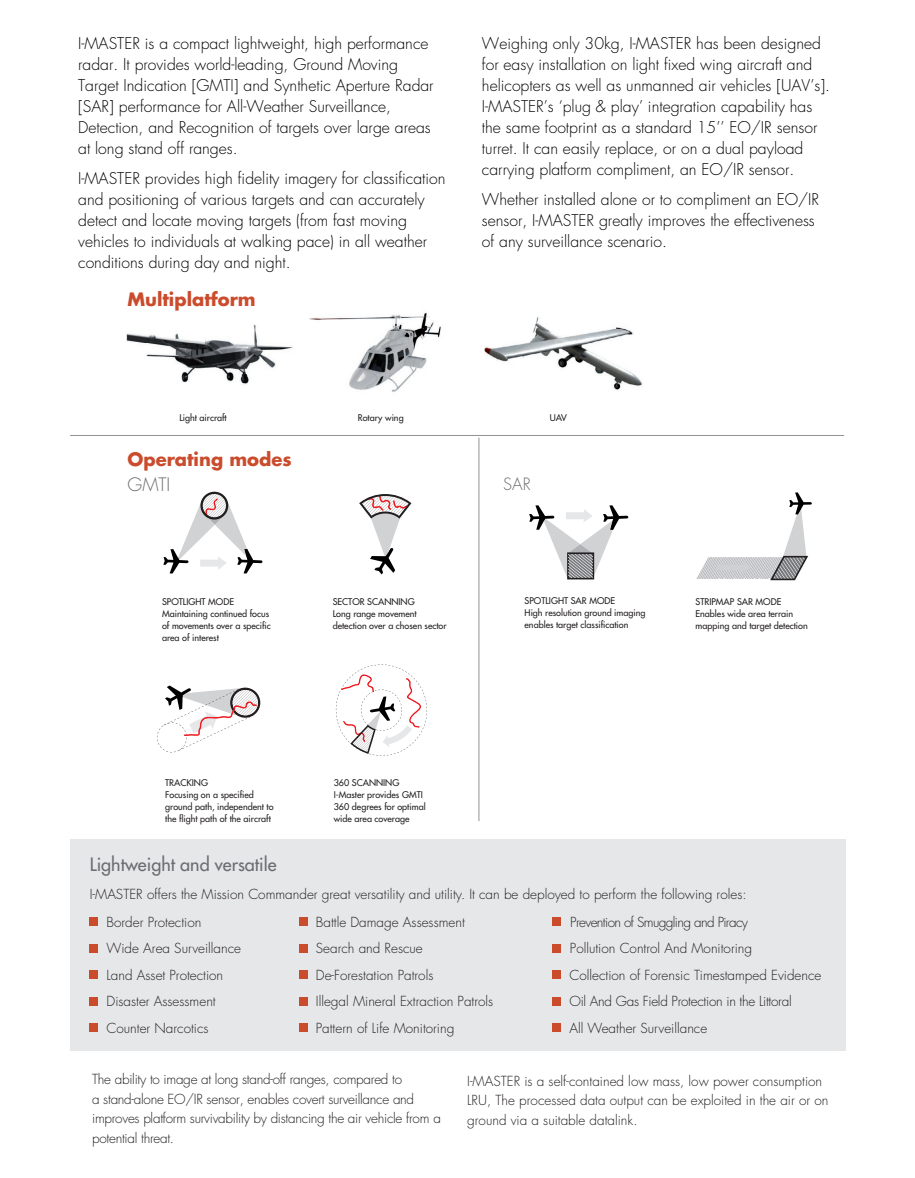
<style>
.page{position:relative;width:915px;height:1178px;background:#fff}
.page>*{position:absolute;margin:0;border:0;box-sizing:border-box;transform-origin:0 0}
.t1{font:700 18px "Futura";color:#ca4c2c}
.t2{font:18px "Futura";color:#6c6d70}
.t3{font:300 18px "Futura";color:#6c6d70}
.t4{font:300 16.5px "Futura";color:#6c6d70}
.t5{font:300 15.75px/21px "Futura";color:#000}
.t6{font:300 13.5px/26.5px "Futura";color:#231f20}
.t7{font:300 13.5px/19.5px "Futura";letter-spacing:-.02em;color:#231f20}
.t8{font:9px/12px "Futura";color:#231f20}
</style>
<div class="page">
<img style="left:484px;top:317px;width:159px;height:73px">
<img style="left:309px;top:312px;width:132px;height:80px">
<img style="left:126px;top:324px;width:167px;height:61px">
<hr style="left:70px;top:435px;width:774px;height:1px;background:#8f9194">
<div style="left:70px;top:839px;width:776px;height:211px;background:#e6e7e9"></div>
<div style="left:90px;top:917px;width:8px;height:9px;background:#ca4c2c"></div>
<div style="left:90px;top:944px;width:8px;height:8px;background:#ca4c2c"></div>
<div style="left:90px;top:970px;width:8px;height:9px;background:#ca4c2c"></div>
<div style="left:90px;top:997px;width:8px;height:8px;background:#ca4c2c"></div>
<div style="left:90px;top:1023px;width:8px;height:9px;background:#ca4c2c"></div>
<div style="left:552px;top:917px;width:9px;height:9px;background:#ca4c2c"></div>
<div style="left:552px;top:944px;width:9px;height:8px;background:#ca4c2c"></div>
<div style="left:552px;top:970px;width:9px;height:9px;background:#ca4c2c"></div>
<div style="left:552px;top:997px;width:9px;height:8px;background:#ca4c2c"></div>
<div style="left:552px;top:1023px;width:9px;height:9px;background:#ca4c2c"></div>
<div style="left:299px;top:917px;width:8px;height:9px;background:#ca4c2c"></div>
<div style="left:299px;top:944px;width:8px;height:8px;background:#ca4c2c"></div>
<div style="left:299px;top:970px;width:8px;height:9px;background:#ca4c2c"></div>
<div style="left:299px;top:997px;width:8px;height:8px;background:#ca4c2c"></div>
<div style="left:299px;top:1023px;width:8px;height:9px;background:#ca4c2c"></div>
<svg style="left:163px;top:491px;width:100px;height:82px"></svg>
<svg style="left:529px;top:505px;width:99px;height:74px"></svg>
<svg style="left:359px;top:494px;width:52px;height:80px"></svg>
<svg style="left:696px;top:492px;width:116px;height:88px"></svg>
<svg style="left:157px;top:685px;width:103px;height:67px"></svg>
<svg style="left:336px;top:664px;width:91px;height:91px"></svg>
<hr style="left:478px;top:437px;width:1px;height:384px;background:#8f9194">
<p class="t5" style="left:78px;top:33px;width:357px">I-MASTER is a compact lightweight, high performance radar. It provides world-leading, Ground Moving Target Indication [GMTI] and Synthetic Aperture Radar [SAR] performance for All-Weather Surveillance, Detection, and Recognition of targets over large areas at long stand off ranges.</p>
<p class="t5" style="left:78px;top:168px;width:369px">I-MASTER provides high fidelity imagery for classification and positioning of various targets and can accurately detect and locate moving targets (from fast moving vehicles to individuals at walking pace) in all weather conditions during day and night.</p>
<p class="t1" style="left:127px;top:287px;width:130px">Multiplatform</p>
<p class="t5" style="left:482px;top:33px;width:349px">Weighing only 30kg, I-MASTER has been designed for easy installation on light fixed wing aircraft and helicopters as well as unmanned air vehicles [UAV’s].<br>I-MASTER’s ‘plug &amp; play’ integration capability has the same footprint as a standard 15’’ EO/IR sensor turret. It can easily replace, or on a dual payload carrying platform compliment, an EO/IR sensor.</p>
<p class="t5" style="left:482px;top:189px;width:339px">Whether installed alone or to compliment an EO/IR sensor, I-MASTER greatly improves the effectiveness of any surveillance scenario.</p>
<p class="t8" style="left:179px;top:411px;width:49px">Light aircraft</p>
<p class="t8" style="left:358px;top:411px;width:47px">Rotary wing</p>
<p class="t8" style="left:550px;top:411px;width:19px">UAV</p>
<p class="t1" style="left:127px;top:446px;width:166px">Operating modes</p>
<p class="t3" style="left:127px;top:473px;width:44px">GMTI</p>
<p class="t4" style="left:503px;top:473px;width:29px">SAR</p>
<p class="t8" style="left:333px;top:595px;width:115px;text-indent:52px">nning<br>Long range movement detection over a chosen sector</p>
<p class="t8" style="left:162px;top:595px;width:110px;text-indent:46px">mode<br>Maintaining continued focus of movements over a specific area of interest</p>
<p class="t8" style="left:333px;top:595px;width:12px">Sector</p>
<p class="t8" style="left:367px;top:595px;width:7px">sca</p>
<p class="t8" style="left:162px;top:595px;width:11px">Spotlight</p>
<p class="t8" style="left:334px;top:776px;width:93px;text-indent:35px">nning<br>I-Master provides GMTI<br>360 degrees for optimal wide area coverage</p>
<p class="t8" style="left:165px;top:776px;width:110px;text-indent:29px">ng<br>Focusing on a specified ground path, independent to the flight path of the aircraft</p>
<p class="t8" style="left:334px;top:776px;width:25px">360 sca</p>
<p class="t8" style="left:165px;top:776px;width:10px">Tracki</p>
<p class="t8" style="left:524px;top:595px;width:122px;text-indent:46px">SAR mode<br>High resolution ground imaging enables target classification</p>
<p class="t8" style="left:695px;top:595px;width:11px">Stripmap</p>
<p class="t8" style="left:524px;top:595px;width:11px">Spotlight</p>
<p class="t8" style="left:695px;top:595px;width:114px;text-indent:41px">SAR mode<br>Enables wide area terrain mapping and target detection</p>
<p class="t2" style="left:90px;top:852px;width:188px">Lightweight and versatile</p>
<p class="t6" style="left:90px;top:879px;width:660px;line-height:28px;text-align:right">I-MASTER offers the Mission Commander great versatility and utility. It can be deployed to perform the following roles:<br>Prevention of Smuggling and Piracy</p>
<p class="t6" style="left:569px;top:935px;width:253px">Pollution Control And Monitoring<br>Collection of Forensic Timestamped Evidence Oil And Gas Field Protection in the Littoral<br>All Weather Surveillance</p>
<p class="t6" style="left:107px;top:908px;width:136px">Border Protection<br>Wide Area Surveillance<br>Land Asset Protection<br>Disaster Assessment<br>Counter Narcotics</p>
<p class="t6" style="left:316px;top:908px;width:179px">Battle Damage Assessment<br>Search and Rescue<br>De-Forestation Patrols<br>Illegal Mineral Extraction Patrols<br>Pattern of Life Monitoring</p>
<p class="t7" style="left:92px;top:1069px;width:350px">The ability to image at long stand-off ranges, compared to<br>a stand-alone EO/IR sensor, enables covert surveillance and improves platform survivability by distancing the air vehicle from a potential threat.</p>
<p class="t6" style="left:467px;top:1071px;width:363px;line-height:19.5px">I-MASTER is a self-contained low mass, low power consumption<br>LRU, The processed data output can be exploited in the air or on ground via a suitable datalink.</p>
</div>
